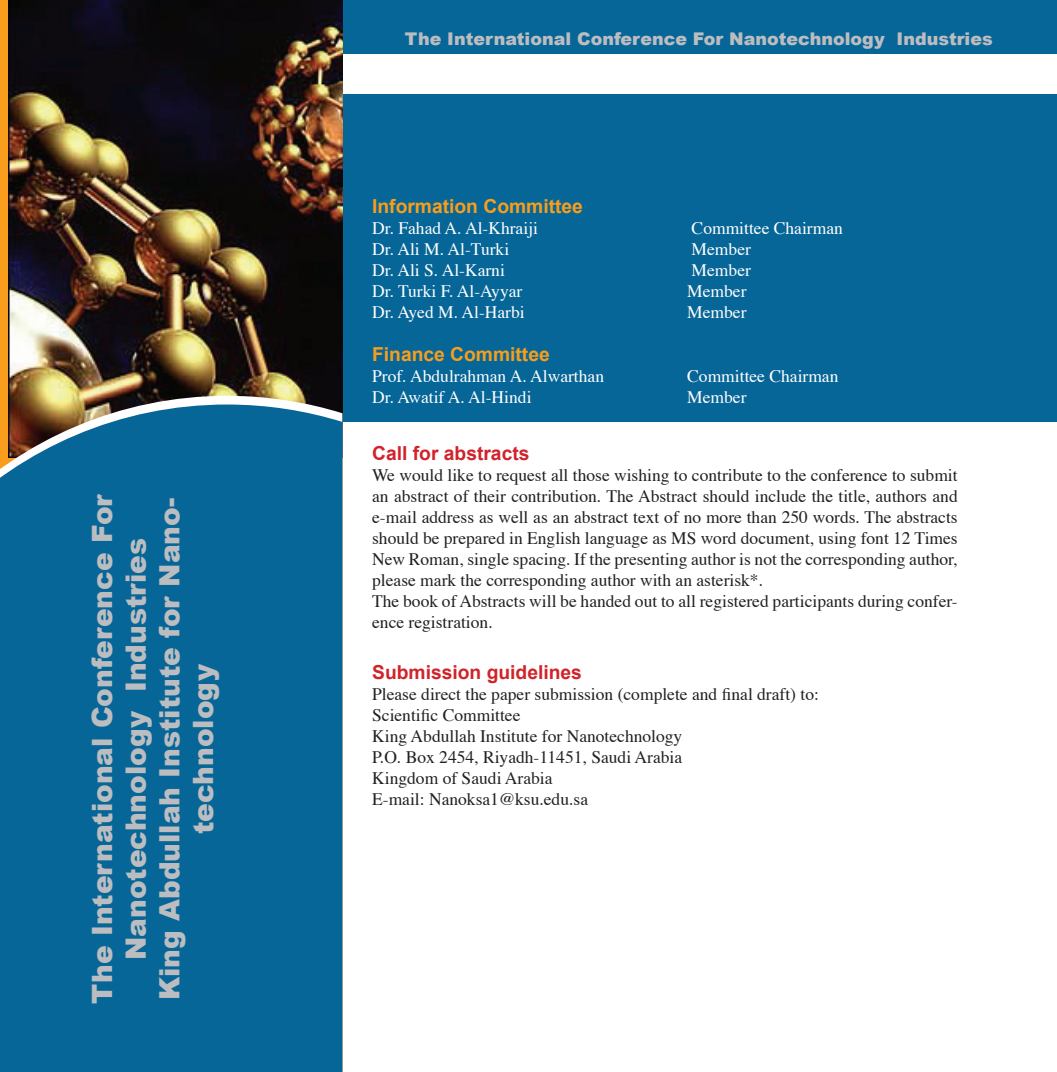
<style>
.page{position:relative;width:1057px;height:1072px;background:#fff}
.page>*{position:absolute;margin:0;border:0;box-sizing:border-box;transform-origin:0 0}
.t1{font:900 28px/33.6px "Arial";color:#bcbdc0;text-align:center}
.t2{font:700 19.25px "Arial";color:#d1232a}
.t3{font:700 19.25px "Arial";color:#f89e1c}
.t4{font:17.5px/21px "Times";color:#231f20}
.t5{font:17.5px "Times";color:#fff}
.t6{font:900 17.5px "Arial";color:#bcbdc0}
</style>
<div class="page">
<div style="left:289px;top:0;width:768px;height:53px;background:#076698"></div>
<div style="left:139px;top:94px;width:918px;height:328px;background:#076698"></div>
<img style="left:9px;top:0;width:333px;height:396px">
<div style="left:0;top:404px;width:342px;height:667px;background:#076698"></div>
<h1 class="t1" style="left:86px;top:1004px;width:512px;rotate:-90deg">The International Conference For<br>Nanotechnology Industries<br>King Abdullah Institute for Nano&shy;technology</h1>
<p class="t6" style="left:405px;top:29px;width:589px">The International Conference For Nanotechnology Industries</p>
<p class="t3" style="left:372px;top:195px;width:212px">Information Committee</p>
<p class="t5" style="left:372px;top:217px;width:167px">Dr. Fahad A. Al-Khraiji</p>
<p class="t5" style="left:691px;top:217px;width:153px">Committee Chairman</p>
<p class="t5" style="left:372px;top:238px;width:138px">Dr. Ali M. Al-Turki</p>
<p class="t5" style="left:691px;top:238px;width:61px">Member</p>
<p class="t5" style="left:372px;top:259px;width:134px">Dr. Ali S. Al-Karni</p>
<p class="t5" style="left:691px;top:259px;width:61px">Member</p>
<p class="t5" style="left:372px;top:280px;width:152px">Dr. Turki F. Al-Ayyar</p>
<p class="t5" style="left:687px;top:280px;width:61px">Member</p>
<p class="t5" style="left:372px;top:301px;width:154px">Dr. Ayed M. Al-Harbi</p>
<p class="t5" style="left:687px;top:301px;width:61px">Member</p>
<p class="t3" style="left:372px;top:344px;width:179px">Finance Committee</p>
<p class="t5" style="left:372px;top:365px;width:233px">Prof. Abdulrahman A. Alwarthan</p>
<p class="t5" style="left:687px;top:365px;width:153px">Committee Chairman</p>
<p class="t5" style="left:372px;top:386px;width:161px">Dr. Awatif A. Al-Hindi</p>
<p class="t5" style="left:687px;top:386px;width:61px">Member</p>
<p class="t2" style="left:372px;top:442px;width:159px">Call for abstracts</p>
<p class="t4" style="left:372px;top:465px;width:587px">We would like to request all those wishing to contribute to the conference to submit an abstract of their contribution. The Abstract should include the title, authors and e-mail address as well as an abstract text of no more than 250 words. The abstracts should be prepared in English language as MS word document, using font 12 Times New Roman, single spacing. If the presenting author is not the corresponding author, please mark the corresponding author with an asterisk*.<br>The book of Abstracts will be handed out to all registered participants during confer&shy;ence registration.</p>
<p class="t2" style="left:372px;top:661px;width:211px">Submission guidelines</p>
<p class="t4" style="left:372px;top:685px;width:448px">Please direct the paper submission (complete and final draft) to:<br>Scientific Committee<br>King Abdullah Institute for Nanotechnology<br>P.O. Box 2454, Riyadh-11451, Saudi Arabia<br>Kingdom of Saudi Arabia<br>E-mail: Nanoksa1@ksu.edu.sa</p>
</div>
